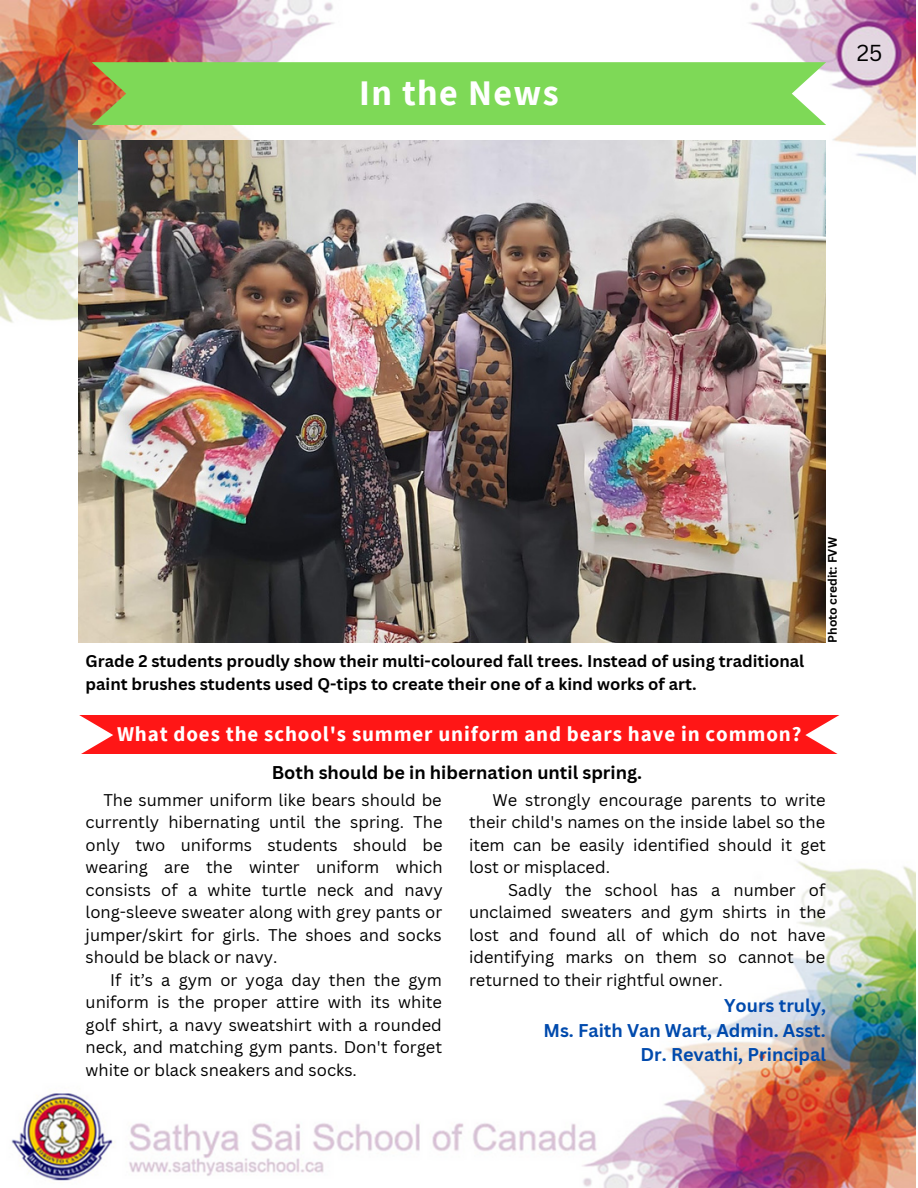
<style>
.page{position:relative;width:918px;height:1188px;background:#fff}
.page>*{position:absolute;margin:0;border:0;box-sizing:border-box;transform-origin:0 0}
.t1{font:700 36px "Source Sans Pro";letter-spacing:.04em;color:#fff}
.t2{font:22.5px "Canva Sans";color:#000}
.t3{font:700 21px "Source Sans Pro";letter-spacing:.04em;color:#fff}
.t4{font:700 18px/24.8px "Canva Sans";color:#004aad;text-align:right}
.t5{font:700 18px "Canva Sans";color:#000}
.t6{font:16.5px/22.5px "Canva Sans";color:#000;text-align:justify}
.t7{font:700 16.5px/22.5px "Canva Sans";color:#000}
.t8{font:700 12px "Canva Sans";color:#000}
</style>
<div class="page">
<img style="left:0;top:0;width:916px;height:1188px">
<div style="left:92px;top:62px;width:734px;height:63px;background:#7ed957"></div>
<img style="left:79px;top:140px;width:747px;height:503px">
<div style="left:79px;top:715px;width:761px;height:39px;background:#ff1616"></div>
<h1 class="t1" style="left:359px;top:70px;width:201px">In the News</h1>
<h2 class="t2" style="left:857px;top:37px;width:27px">25</h2>
<p class="t7" style="left:86px;top:649px;width:720px">Grade 2 students proudly show their multi-coloured fall trees. Instead of using traditional paint brushes students used Q-tips to create their one of a kind works of art.</p>
<p class="t3" style="left:117px;top:720px;width:686px">What does the school's summer uniform and bears have in common?</p>
<p class="t8" style="left:824px;top:643px;width:107px;rotate:-90deg">Photo credit: FVW</p>
<p class="t5" style="left:272px;top:760px;width:372px">Both should be in hibernation until spring.</p>
<p class="t6" style="left:469px;top:788px;width:358px;text-indent:23px">We strongly encourage parents to write their child's names on the inside label so the item can be easily identified should it get lost or misplaced.</p>
<p class="t6" style="left:469px;top:878px;width:359px;text-indent:39px">Sadly the school has a number of unclaimed sweaters and gym shirts in the lost and found all of which do not have identifying marks on them so cannot be returned to their rightful owner.</p>
<p class="t6" style="left:86px;top:788px;width:359px;text-indent:18px">The summer uniform like bears should be currently hibernating until the spring. The only two uniforms students should be wearing are the winter uniform which consists of a white turtle neck and navy long-sleeve sweater along with grey pants or jumper/skirt for girls. The shoes and socks should be black or navy.</p>
<p class="t6" style="left:86px;top:968px;width:358px;text-indent:24px">If it’s a gym or yoga day then the gym uniform is the proper attire with its white golf shirt, a navy sweatshirt with a rounded neck, and matching gym pants. Don't forget white or black sneakers and socks.</p>
<p class="t4" style="left:543px;top:993px;width:284px">Yours truly,<br>Ms. Faith Van Wart, Admin. Asst.<br>Dr. Revathi, Principal</p>
</div>
